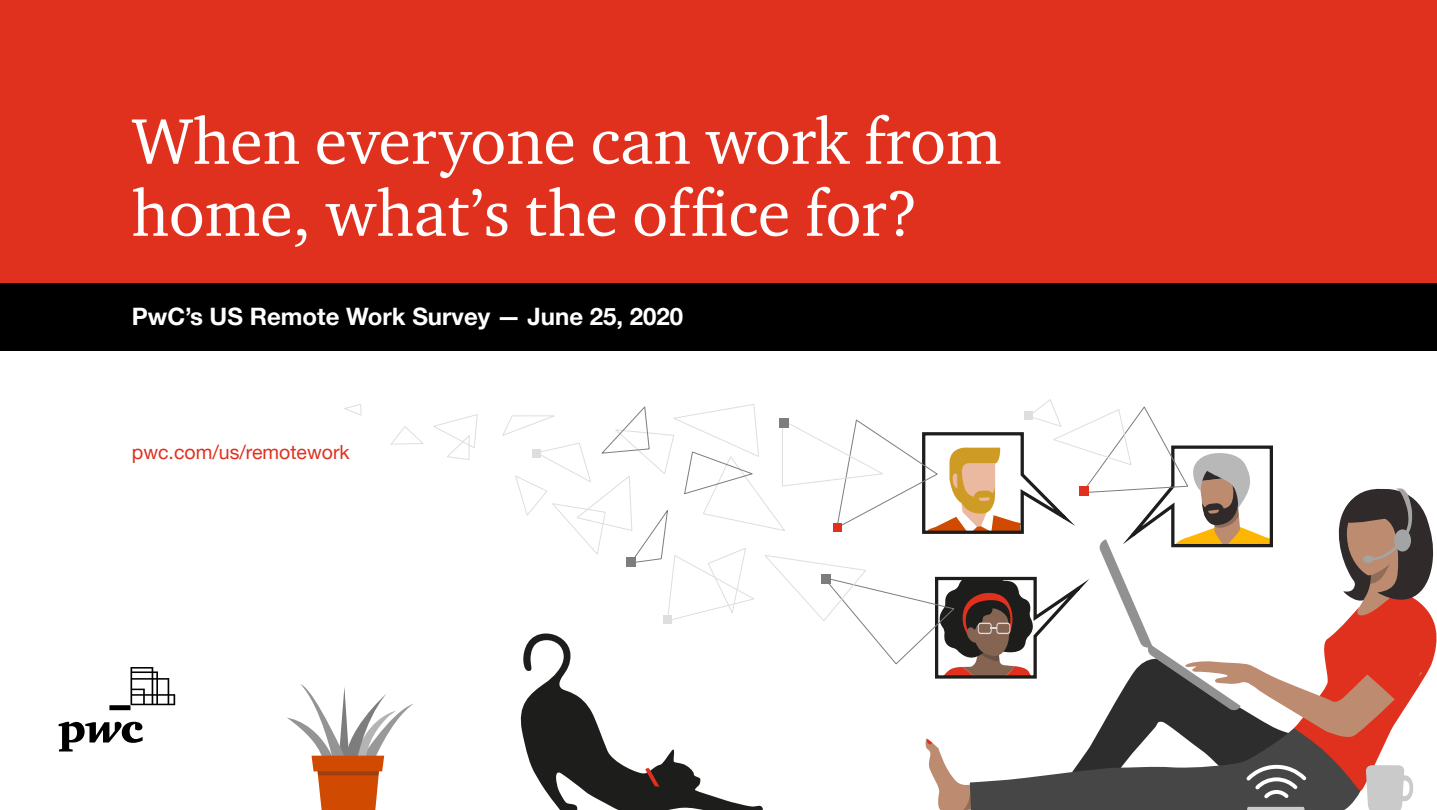
<style>
.page{position:relative;width:1437px;height:810px;background:#fff}
.page>*{position:absolute;margin:0;border:0;box-sizing:border-box;transform-origin:0 0}
.t1{font:66px/72px "ITC Charter Com";color:#fff}
.t2{font:700 24px "Helvetica Neue LT Pro";color:#fff}
.t3{font:19.5px "Helvetica Neue LT Pro";color:#e0301e}
</style>
<div class="page">
<svg style="left:59px;top:667px;width:116px;height:85px"></svg>
<div style="left:0;top:0;width:1436px;height:317px;background:#e0301e"></div>
<div style="left:0;top:284px;width:1436px;height:67px;background:#000"></div>
<svg style="left:287px;top:684px;width:127px;height:126px"></svg>
<svg style="left:433px;top:414px;width:45px;height:46px"></svg>
<svg style="left:391px;top:426px;width:33px;height:19px"></svg>
<svg style="left:344px;top:404px;width:18px;height:12px"></svg>
<svg style="left:502px;top:399px;width:934px;height:411px"></svg>
<p class="t1" style="left:132px;top:104px;width:871px">When everyone can work from home, what’s the office for?</p>
<p class="t2" style="left:132px;top:301px;width:553px">PwC’s US Remote Work Survey — June 25, 2020</p>
<p class="t3" style="left:132px;top:440px;width:219px">pwc.com/us/remotework</p>
</div>
